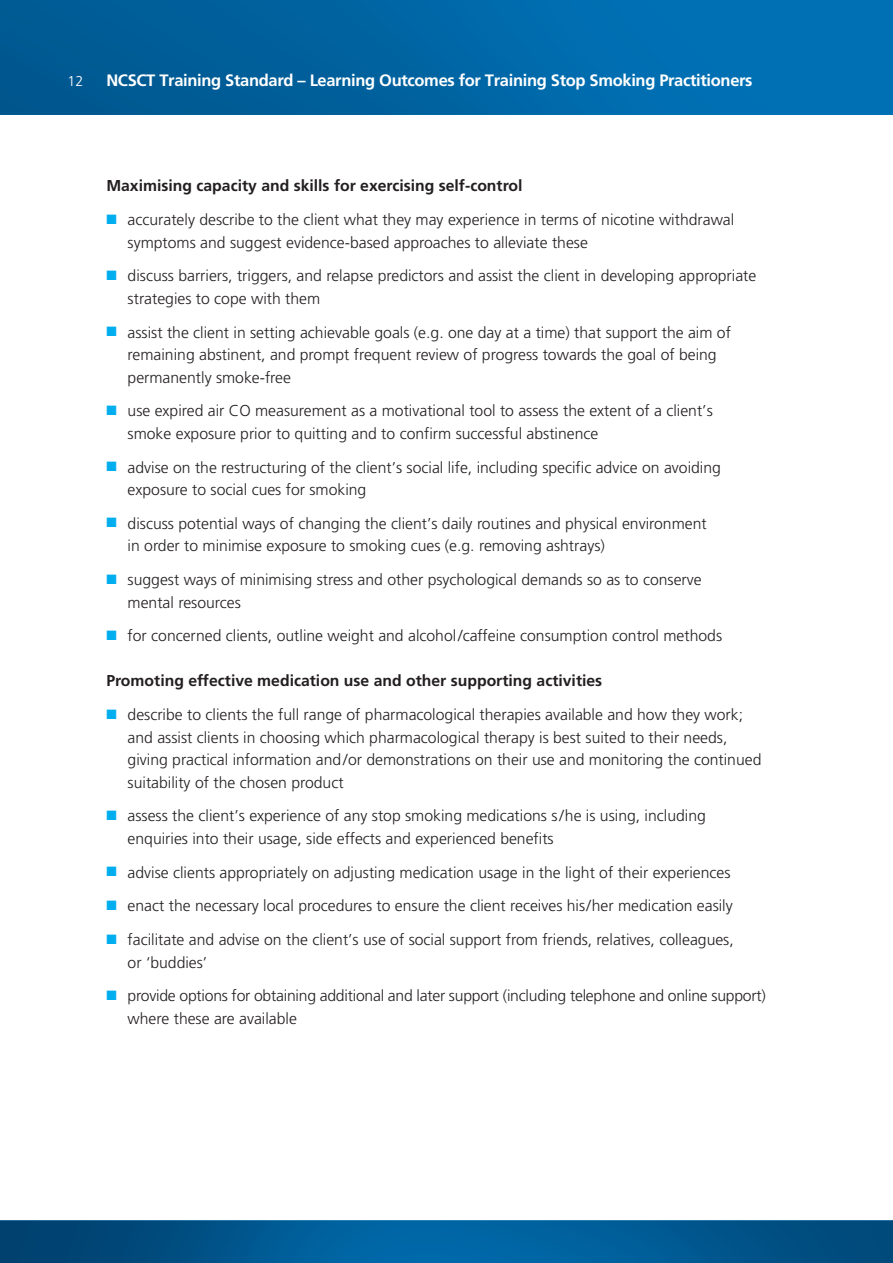
<style>
.page{position:relative;width:893px;height:1263px;background:#fff}
.page>*{position:absolute;margin:0;border:0;box-sizing:border-box;transform-origin:0 0}
.t1{font:700 16.5px "Frutiger";letter-spacing:-.02em;color:#fff}
.t2{font:300 15.75px/22.5px "Frutiger";color:#231f20}
.t3{font:700 15.75px "Frutiger";color:#231f20}
.t4{font:300 14.25px "Frutiger";color:#fff}
.s1{color:#00aeef}
</style>
<div class="page">
<img style="left:0;top:0;width:892px;height:1263px">
<p class="t4" style="left:67px;top:75px;width:17px">12</p>
<p class="t1" style="left:106px;top:73px;width:647px">NCSCT Training Standard – Learning Outcomes for Training Stop Smoking Practitioners</p>
<p class="t3" style="left:106px;top:180px;width:417px">Maximising capacity and skills for exercising self-control</p>
<p class="t2" style="left:128px;top:210px;width:608px;text-indent:-21px"><span class="s1">■</span> accurately describe to the client what they may experience in terms of nicotine withdrawal symptoms and suggest evidence-based approaches to alleviate these</p>
<p class="t2" style="left:128px;top:266px;width:630px;text-indent:-21px"><span class="s1">■</span> discuss barriers, triggers, and relapse predictors and assist the client in developing appropriate strategies to cope with them</p>
<p class="t2" style="left:128px;top:322px;width:604px;text-indent:-21px"><span class="s1">■</span> assist the client in setting achievable goals (e.g. one day at a time) that support the aim of remaining abstinent, and prompt frequent review of progress towards the goal of being permanently smoke-free</p>
<p class="t2" style="left:128px;top:401px;width:586px;text-indent:-21px"><span class="s1">■</span> use expired air CO measurement as a motivational tool to assess the extent of a client’s smoke exposure prior to quitting and to confirm successful abstinence</p>
<p class="t2" style="left:128px;top:457px;width:595px;text-indent:-21px"><span class="s1">■</span> advise on the restructuring of the client’s social life, including specific advice on avoiding exposure to social cues for smoking</p>
<p class="t2" style="left:128px;top:513px;width:580px;text-indent:-21px"><span class="s1">■</span> discuss potential ways of changing the client’s daily routines and physical environment in order to minimise exposure to smoking cues (e.g. removing ashtrays)</p>
<p class="t2" style="left:128px;top:570px;width:575px;text-indent:-21px"><span class="s1">■</span> suggest ways of minimising stress and other psychological demands so as to conserve mental resources</p>
<p class="t2" style="left:106px;top:626px;width:617px"><span class="s1">■</span> for concerned clients, outline weight and alcohol/caffeine consumption control methods</p>
<p class="t3" style="left:106px;top:675px;width:497px">Promoting effective medication use and other supporting activities</p>
<p class="t2" style="left:128px;top:705px;width:635px;text-indent:-21px"><span class="s1">■</span> describe to clients the full range of pharmacological therapies available and how they work; and assist clients in choosing which pharmacological therapy is best suited to their needs, giving practical information and/or demonstrations on their use and monitoring the continued suitability of the chosen product</p>
<p class="t2" style="left:128px;top:806px;width:579px;text-indent:-21px"><span class="s1">■</span> assess the client’s experience of any stop smoking medications s/he is using, including enquiries into their usage, side effects and experienced benefits</p>
<p class="t2" style="left:106px;top:862px;width:625px"><span class="s1">■</span> advise clients appropriately on adjusting medication usage in the light of their experiences</p>
<p class="t2" style="left:106px;top:896px;width:628px"><span class="s1">■</span> enact the necessary local procedures to ensure the client receives his/her medication easily</p>
<p class="t2" style="left:128px;top:930px;width:607px;text-indent:-21px"><span class="s1">■</span> facilitate and advise on the client’s use of social support from friends, relatives, colleagues, or ‘buddies’</p>
<p class="t2" style="left:128px;top:986px;width:639px;text-indent:-21px"><span class="s1">■</span> provide options for obtaining additional and later support (including telephone and online support) where these are available</p>
</div>
